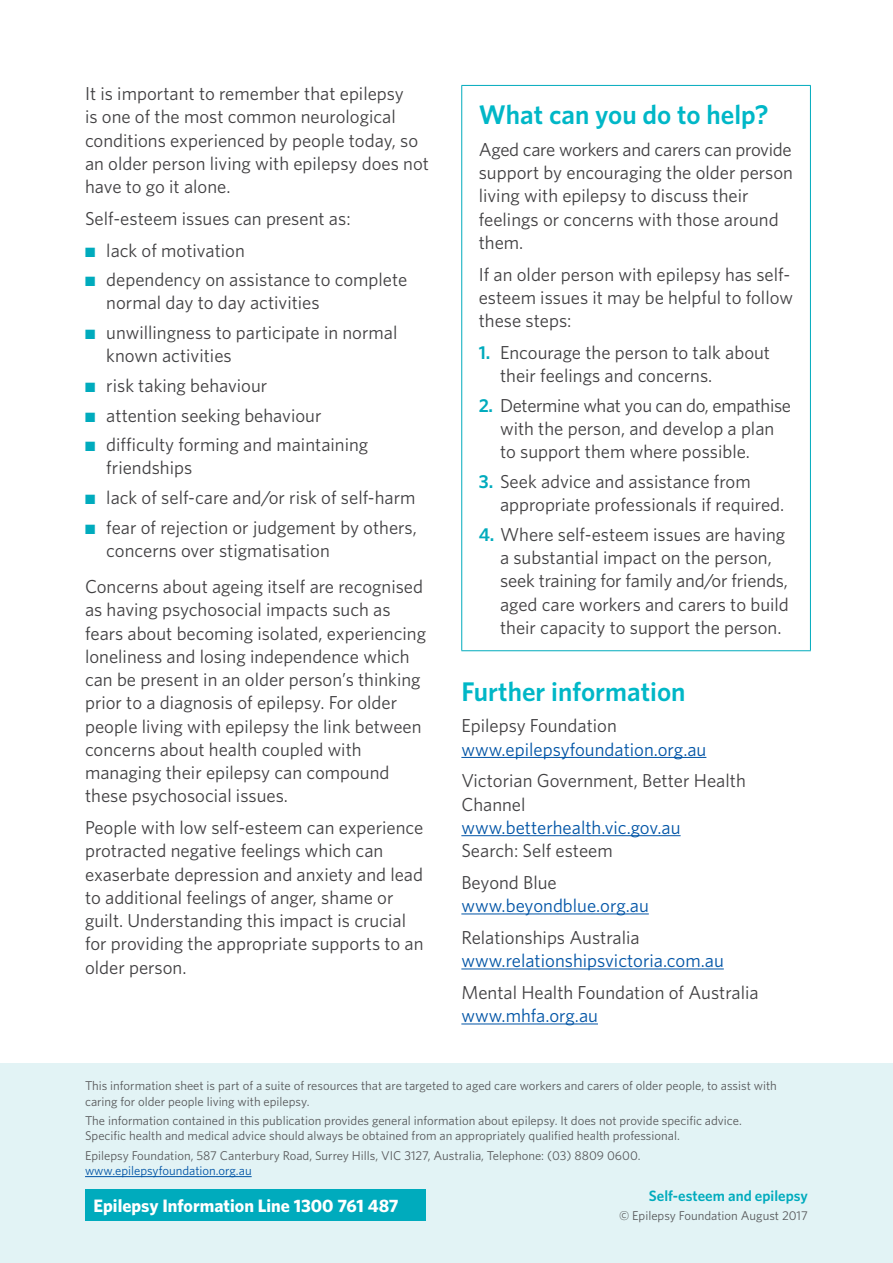
<style>
.page{position:relative;width:893px;height:1263px;background:#fff}
.page>*{position:absolute;margin:0;border:0;box-sizing:border-box;transform-origin:0 0}
.t1{font:600 27px "Whitney";color:#00b7c7}
.t2{font:18.75px/23.2px "Whitney";color:#414042}
.t3{font:18.75px "Whitney";color:#0054a6}
.t4{font:700 18px "Whitney";color:#fff}
.t5{font:600 15px "Whitney";color:#00abbd}
.t6{font:12.75px/15.3px "Whitney";color:#58595b}
.t7{font:12.75px "Whitney";color:#0054a6}
.s1{color:#00abbd}
.s2{font-weight:600;color:#00abbd}
</style>
<div class="page">
<div style="left:0;top:1063px;width:893px;height:200px;background:#e2f3f5"></div>
<hr style="left:85px;top:1176px;width:167px;height:1px;background:#0054a6">
<div style="left:85px;top:1189px;width:340px;height:31px;background:#00abbd"></div>
<hr style="left:461px;top:757px;width:245px;height:1px;background:#0054a6">
<hr style="left:461px;top:835px;width:220px;height:1px;background:#0054a6">
<hr style="left:461px;top:913px;width:188px;height:1px;background:#0054a6">
<hr style="left:461px;top:968px;width:263px;height:1px;background:#0054a6">
<hr style="left:461px;top:1023px;width:137px;height:1px;background:#0054a6">
<hr style="left:461px;top:650px;width:350px;height:1px;background:#00abbd">
<hr style="left:461px;top:85px;width:350px;height:1px;background:#00abbd">
<hr style="left:461px;top:86px;width:1px;height:564px;background:#00abbd">
<hr style="left:810px;top:86px;width:1px;height:564px;background:#00abbd">
<p class="t2" style="left:85px;top:82px;width:345px">It is important to remember that epilepsy<br>is one of the most common neurological conditions experienced by people today, so an older person living with epilepsy does not have to go it alone.</p>
<p class="t2" style="left:85px;top:206px;width:267px">Self-esteem issues can present as:</p>
<p class="t2" style="left:85px;top:238px;width:161px"><span class="s1">■</span> lack of motivation</p>
<p class="t2" style="left:106px;top:268px;width:303px;text-indent:-21px"><span class="s1">■</span> dependency on assistance to complete normal day to day activities</p>
<p class="t2" style="left:106px;top:321px;width:293px;text-indent:-21px"><span class="s1">■</span> unwillingness to participate in normal known activities</p>
<p class="t2" style="left:85px;top:374px;width:184px"><span class="s1">■</span> risk taking behaviour</p>
<p class="t2" style="left:85px;top:403px;width:238px"><span class="s1">■</span> attention seeking behaviour</p>
<p class="t2" style="left:106px;top:433px;width:263px;text-indent:-21px"><span class="s1">■</span> difficulty forming and maintaining friendships</p>
<p class="t2" style="left:85px;top:486px;width:332px"><span class="s1">■</span> lack of self-care and/or risk of self-harm</p>
<p class="t2" style="left:106px;top:515px;width:312px;text-indent:-21px"><span class="s1">■</span> fear of rejection or judgement by others, concerns over stigmatisation</p>
<p class="t2" style="left:85px;top:575px;width:343px">Concerns about ageing itself are recognised as having psychosocial impacts such as fears about becoming isolated, experiencing loneliness and losing independence which can be present in an older person’s thinking prior to a diagnosis of epilepsy. For older people living with epilepsy the link between concerns about health coupled with managing their epilepsy can compound these psychosocial issues.</p>
<p class="t2" style="left:85px;top:816px;width:340px">People with low self-esteem can experience protracted negative feelings which can exaserbate depression and anxiety and lead to additional feelings of anger, shame or guilt. Understanding this impact is crucial for providing the appropriate supports to an older person.</p>
<h1 class="t1" style="left:479px;top:98px;width:291px">What can you do to help?</h1>
<p class="t2" style="left:479px;top:137px;width:316px">Aged care workers and carers can provide support by encouraging the older person living with epilepsy to discuss their feelings or concerns with those around them.</p>
<p class="t2" style="left:479px;top:262px;width:316px">If an older person with epilepsy has self&shy;esteem issues it may be helpful to follow these steps:</p>
<p class="t2" style="left:500px;top:340px;width:272px;text-indent:-21px"><span class="s2">1.</span> Encourage the person to talk about their feelings and concerns.</p>
<p class="t2" style="left:500px;top:393px;width:292px;text-indent:-21px"><span class="s2">2.</span> Determine what you can do, empathise with the person, and develop a plan to support them where possible.</p>
<p class="t2" style="left:500px;top:469px;width:286px;text-indent:-21px"><span class="s2">3.</span> Seek advice and assistance from appropriate professionals if required.</p>
<p class="t2" style="left:500px;top:522px;width:290px;text-indent:-21px"><span class="s2">4.</span> Where self-esteem issues are having a substantial impact on the person, seek training for family and/or friends, aged care workers and carers to build their capacity to support the person.</p>
<h1 class="t1" style="left:461px;top:675px;width:226px">Further information</h1>
<p class="t2" style="left:461px;top:714px;width:157px">Epilepsy Foundation</p>
<p class="t3" style="left:461px;top:737px;width:247px">www.epilepsyfoundation.org.au</p>
<p class="t2" style="left:461px;top:769px;width:286px">Victorian Government, Better Health<br>Channel</p>
<p class="t3" style="left:461px;top:816px;width:221px">www.betterhealth.vic.gov.au</p>
<p class="t2" style="left:461px;top:834px;width:153px;line-height:31.8px">Search: Self esteem<br>Beyond Blue</p>
<p class="t3" style="left:461px;top:894px;width:189px">www.beyondblue.org.au</p>
<p class="t2" style="left:461px;top:925px;width:180px">Relationships Australia</p>
<p class="t3" style="left:461px;top:949px;width:264px">www.relationshipsvictoria.com.au</p>
<p class="t2" style="left:461px;top:980px;width:299px">Mental Health Foundation of Australia</p>
<p class="t3" style="left:461px;top:1004px;width:138px">www.mhfa.org.au</p>
<p class="t6" style="left:85px;top:1078px;width:693px">This information sheet is part of a suite of resources that are targeted to aged care workers and carers of older people, to assist with caring for older people living with epilepsy.</p>
<p class="t6" style="left:85px;top:1113px;width:658px">The information contained in this publication provides general information about epilepsy. It does not provide specific advice.<br>Specific health and medical advice should always be obtained from an appropriately qualified health professional.</p>
<p class="t6" style="left:85px;top:1148px;width:557px">Epilepsy Foundation, 587 Canterbury Road, Surrey Hills, VIC 3127, Australia, Telephone: (03) 8809 0600.</p>
<p class="t7" style="left:85px;top:1163px;width:168px">www.epilepsyfoundation.org.au</p>
<p class="t4" style="left:94px;top:1195px;width:307px">Epilepsy Information Line 1300 761 487</p>
<p class="t5" style="left:649px;top:1186px;width:161px">Self-esteem and epilepsy</p>
<p class="t6" style="left:619px;top:1208px;width:190px">© Epilepsy Foundation August 2017</p>
</div>
